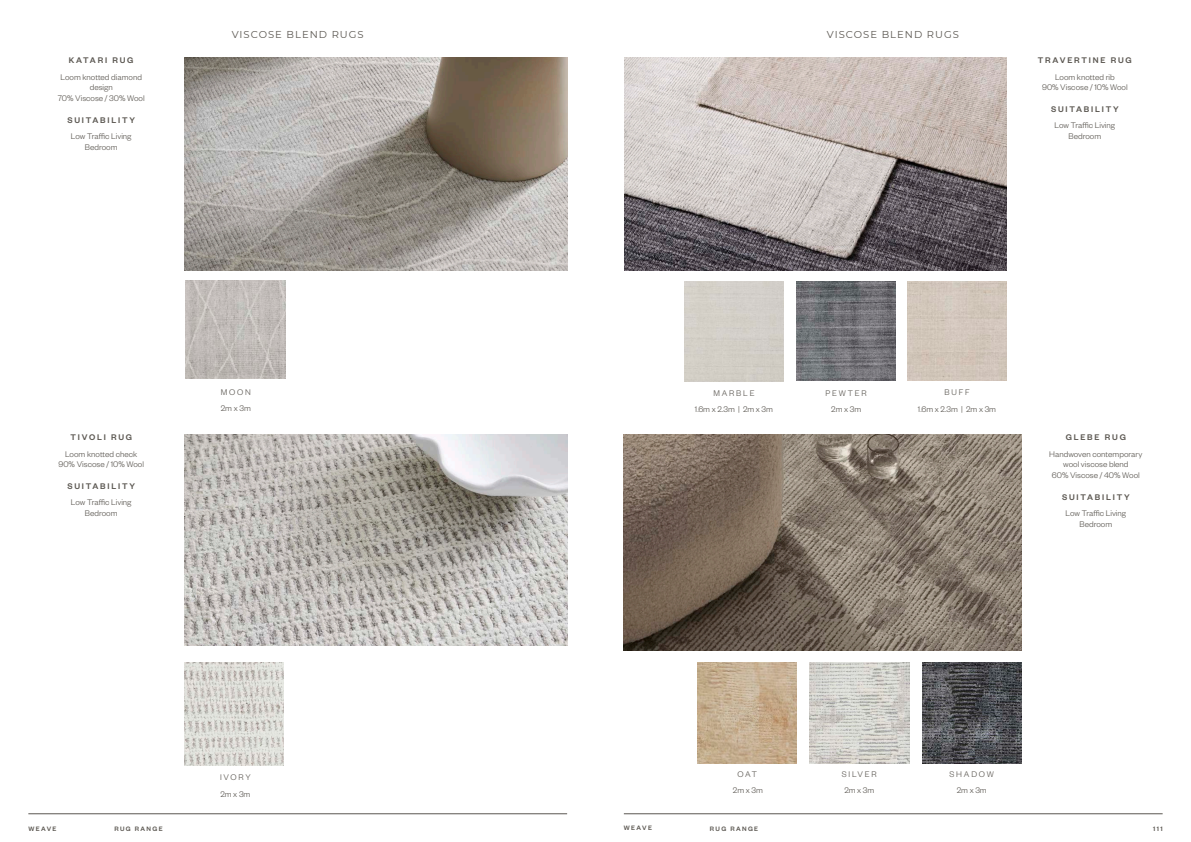
<style>
.page{position:relative;width:1191px;height:842px;background:#fff}
.page>*{position:absolute;margin:0;border:0;box-sizing:border-box;transform-origin:0 0}
.Heading{font:10px "Montserrat";letter-spacing:.1em;color:#5b5751}
.Body{font:300 9px/10.8px "Founders Grotesk";color:#5b5751;text-align:center}
.Heading_2{font:500 9px "Founders Grotesk";letter-spacing:.2em;color:#5b5751}
.Heading_2-2{font:300 9px "Founders Grotesk";letter-spacing:.2em;color:#5b5751}
.t1{font:500 7px "Founders Grotesk";letter-spacing:.2em;color:#5b5751}
</style>
<div class="page">
<img style="left:623px;top:434px;width:398px;height:216px">
<img style="left:697px;top:662px;width:99px;height:101px">
<img style="left:810px;top:662px;width:99px;height:101px">
<img style="left:922px;top:662px;width:99px;height:101px">
<hr style="left:624px;top:813px;width:538px;height:1px;background:#5b5751">
<hr style="left:28px;top:813px;width:539px;height:1px;background:#5b5751">
<img style="left:184px;top:662px;width:99px;height:104px">
<img style="left:184px;top:434px;width:383px;height:211px">
<img style="left:184px;top:57px;width:383px;height:213px">
<img style="left:186px;top:281px;width:100px;height:98px">
<div style="left:907px;top:282px;width:99px;height:99px;background:#d2c6bb"></div>
<img style="left:796px;top:282px;width:99px;height:99px">
<img style="left:624px;top:57px;width:382px;height:213px">
<p class="Heading_2" style="left:69px;top:55px;width:66px">KATARI RUG</p>
<p class="Body" style="left:61px;top:71px;width:83px">Loom knotted diamond design</p>
<p class="Body" style="left:58px;top:92px;width:88px">70% Viscose / 30% Wool</p>
<p class="Heading_2" style="left:67px;top:114px;width:69px">SUITABILITY</p>
<p class="Body" style="left:71px;top:131px;width:62px">Low Traffic Living</p>
<p class="Body" style="left:85px;top:141px;width:34px">Bedroom</p>
<p class="Heading" style="left:232px;top:28px;width:134px">VISCOSE BLEND RUGS</p>
<p class="Heading_2" style="left:70px;top:432px;width:63px">TIVOLI RUG</p>
<p class="Body" style="left:65px;top:448px;width:74px">Loom knotted check</p>
<p class="Body" style="left:58px;top:459px;width:87px">90% Viscose / 10% Wool</p>
<p class="Heading_2" style="left:67px;top:480px;width:69px">SUITABILITY</p>
<p class="Body" style="left:71px;top:497px;width:62px">Low Traffic Living</p>
<p class="Body" style="left:85px;top:507px;width:34px">Bedroom</p>
<p class="Heading_2-2" style="left:221px;top:387px;width:32px">MOON</p>
<p class="Heading_2-2" style="left:221px;top:403px;width:32px">2m x 3m</p>
<p class="Heading_2-2" style="left:220px;top:772px;width:32px">IVORY</p>
<p class="Heading_2-2" style="left:220px;top:788px;width:32px">2m x 3m</p>
<p class="Heading" style="left:827px;top:28px;width:134px">VISCOSE BLEND RUGS</p>
<p class="Heading_2" style="left:1038px;top:55px;width:95px">TRAVERTINE RUG</p>
<p class="Body" style="left:1055px;top:71px;width:61px">Loom knotted rib</p>
<p class="Body" style="left:1042px;top:82px;width:87px">90% Viscose / 10% Wool</p>
<p class="Heading_2" style="left:1051px;top:103px;width:69px">SUITABILITY</p>
<p class="Body" style="left:1054px;top:120px;width:62px">Low Traffic Living</p>
<p class="Body" style="left:1068px;top:131px;width:34px">Bedroom</p>
<p class="Heading_2-2" style="left:713px;top:387px;width:43px">MARBLE</p>
<p class="Body" style="left:695px;top:403px;width:80px">1.6m x 2.3m | 2m x 3m</p>
<p class="Heading_2-2" style="left:825px;top:388px;width:43px">PEWTER</p>
<p class="Body" style="left:831px;top:404px;width:32px">2m x 3m</p>
<p class="Heading_2-2" style="left:944px;top:387px;width:27px">BUFF</p>
<p class="Body" style="left:918px;top:403px;width:80px">1.6m x 2.3m | 2m x 3m</p>
<p class="Heading_2" style="left:1065px;top:432px;width:62px">GLEBE RUG</p>
<p class="Body" style="left:1049px;top:448px;width:95px">Handwoven contemporary wool viscose blend</p>
<p class="Body" style="left:1052px;top:469px;width:89px">60% Viscose / 40% Wool</p>
<p class="Heading_2" style="left:1062px;top:491px;width:69px">SUITABILITY</p>
<p class="Body" style="left:1065px;top:507px;width:62px">Low Traffic Living</p>
<p class="Body" style="left:1079px;top:518px;width:34px">Bedroom</p>
<p class="Heading_2-2" style="left:737px;top:769px;width:21px">OAT</p>
<p class="Heading_2-2" style="left:733px;top:785px;width:32px">2m x 3m</p>
<p class="Heading_2-2" style="left:841px;top:769px;width:37px">SILVER</p>
<p class="Heading_2-2" style="left:844px;top:785px;width:32px">2m x 3m</p>
<p class="Heading_2-2" style="left:949px;top:769px;width:46px">SHADOW</p>
<p class="Heading_2-2" style="left:956px;top:785px;width:32px">2m x 3m</p>
<p class="t1" style="left:28px;top:824px;width:30px">WEAVE</p>
<p class="t1" style="left:114px;top:824px;width:50px">RUG RANGE</p>
<p class="t1" style="left:624px;top:823px;width:30px">WEAVE</p>
<p class="t1" style="left:710px;top:824px;width:50px">RUG RANGE</p>
<p class="t1" style="left:1153px;top:824px;width:11px">111</p>
</div>
